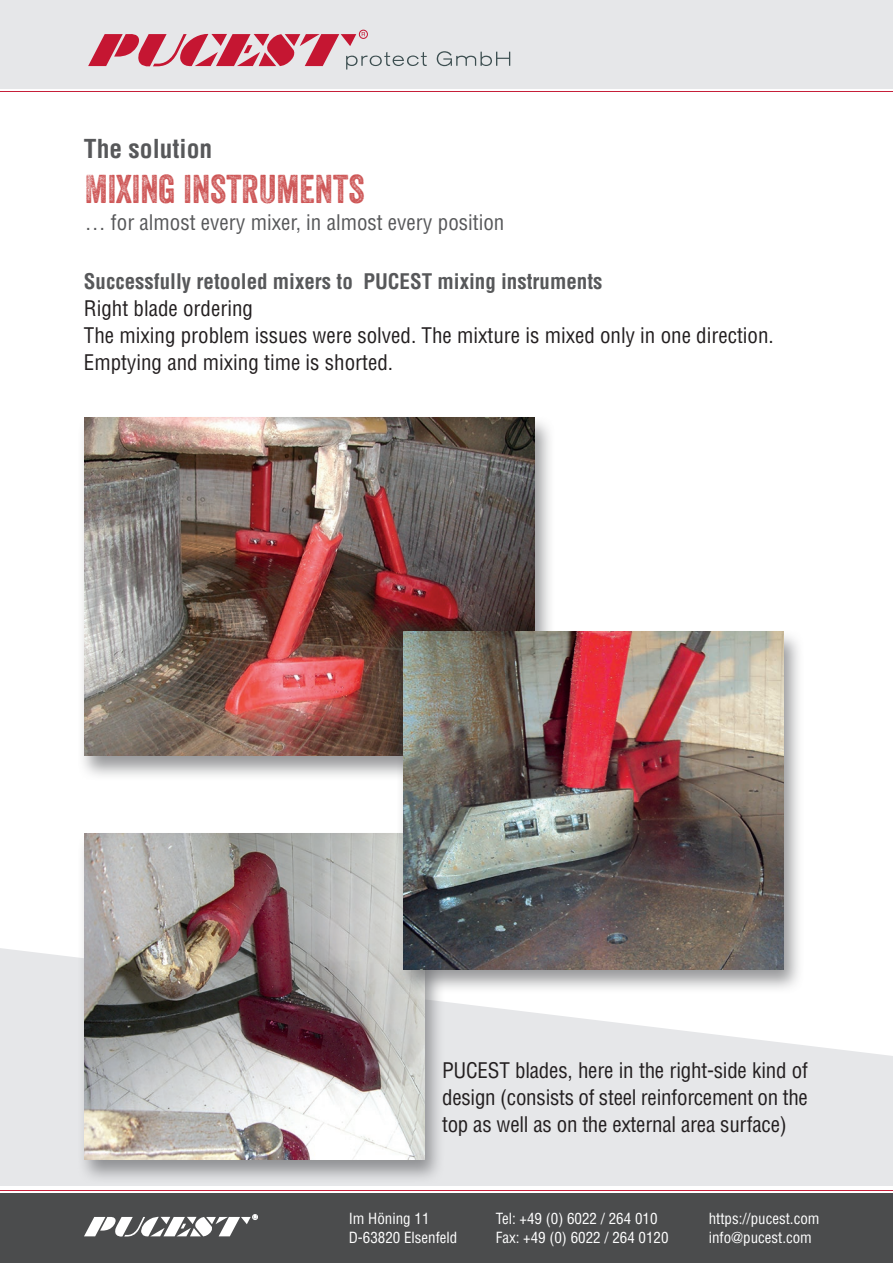
<style>
.page{position:relative;width:893px;height:1263px;background:#fff}
.page>*{position:absolute;margin:0;border:0;box-sizing:border-box;transform-origin:0 0}
.t1{font:39px "Veneer Three";color:#cd5454}
.t2{font:700 condensed 25.5px "Helvetica LT Std";color:#57585a}
.t3{font:condensed 21px/27px "Helvetica LT Std";color:#231f20;text-align:justify}
.t4{font:700 condensed 21px "Helvetica LT Std";color:#57585a}
.t5{font:condensed 21px "Helvetica LT Std";color:#57585a}
.t6{font:condensed 15px "Helvetica LT Std";color:#fff}
</style>
<div class="page">
<div style="left:0;top:0;width:893px;height:89px;background:#e6e7e9"></div>
<hr style="left:0;top:91px;width:893px;height:1px;background:#c61f39">
<div style="left:359px;top:30px;width:9px;height:9px;border:1px solid #c51632;border-radius:50%"></div>
<svg style="left:88px;top:32px;width:339px;height:38px"></svg>
<svg style="left:437px;top:51px;width:73px;height:15px"></svg>
<svg style="left:0;top:948px;width:893px;height:238px;fill:#e6e7e9"></svg>
<svg style="left:0;top:1190px;width:893px;height:4px"></svg>
<hr style="left:0;top:1189px;width:893px;height:1px;background:#c61f39">
<div style="left:0;top:1194px;width:893px;height:69px;background:#4b4c4d"></div>
<svg style="left:84px;top:1214px;width:174px;height:22px"></svg>
<div style="left:77px;top:830px;width:368px;height:354px;background:#6c6d70;opacity:.7"></div>
<img style="left:85px;top:834px;width:339px;height:325px">
<div style="left:77px;top:415px;width:478px;height:366px;background:#6c6d70;opacity:.7"></div>
<img style="left:85px;top:418px;width:450px;height:338px">
<div style="left:396px;top:628px;width:408px;height:366px;background:#6c6d70;opacity:.7"></div>
<img style="left:404px;top:632px;width:380px;height:337px">
<p class="t2" style="left:84px;top:133px;width:130px">The solution</p>
<h1 class="t1" style="left:85px;top:165px;width:281px">MIXING INSTRUMENTS</h1>
<p class="t5" style="left:85px;top:209px;width:421px">… for almost every mixer, in almost every position</p>
<p class="t4" style="left:84px;top:268px;width:520px">Successfully retooled mixers to PUCEST mixing instruments</p>
<p class="t3" style="left:84px;top:295px;width:691px;text-align:left">Right blade ordering<br>The mixing problem issues were solved. The mixture is mixed only in one direction.<br>Emptying and mixing time is shorted.</p>
<p class="t3" style="left:442px;top:1056px;width:367px">PUCEST blades, here in the right-side kind of design (consists of steel reinforcement on the top as well as on the external area surface)</p>
<p class="t6" style="left:349px;top:1209px;width:82px">Im Höning 11</p>
<p class="t6" style="left:496px;top:1209px;width:163px">Tel: +49 (0) 6022 / 264 010</p>
<p class="t6" style="left:709px;top:1209px;width:112px">https://pucest.com</p>
<p class="t6" style="left:349px;top:1228px;width:110px">D-63820 Elsenfeld</p>
<p class="t6" style="left:496px;top:1228px;width:174px">Fax: +49 (0) 6022 / 264 0120</p>
<p class="t6" style="left:709px;top:1228px;width:105px">info@pucest.com</p>
</div>
